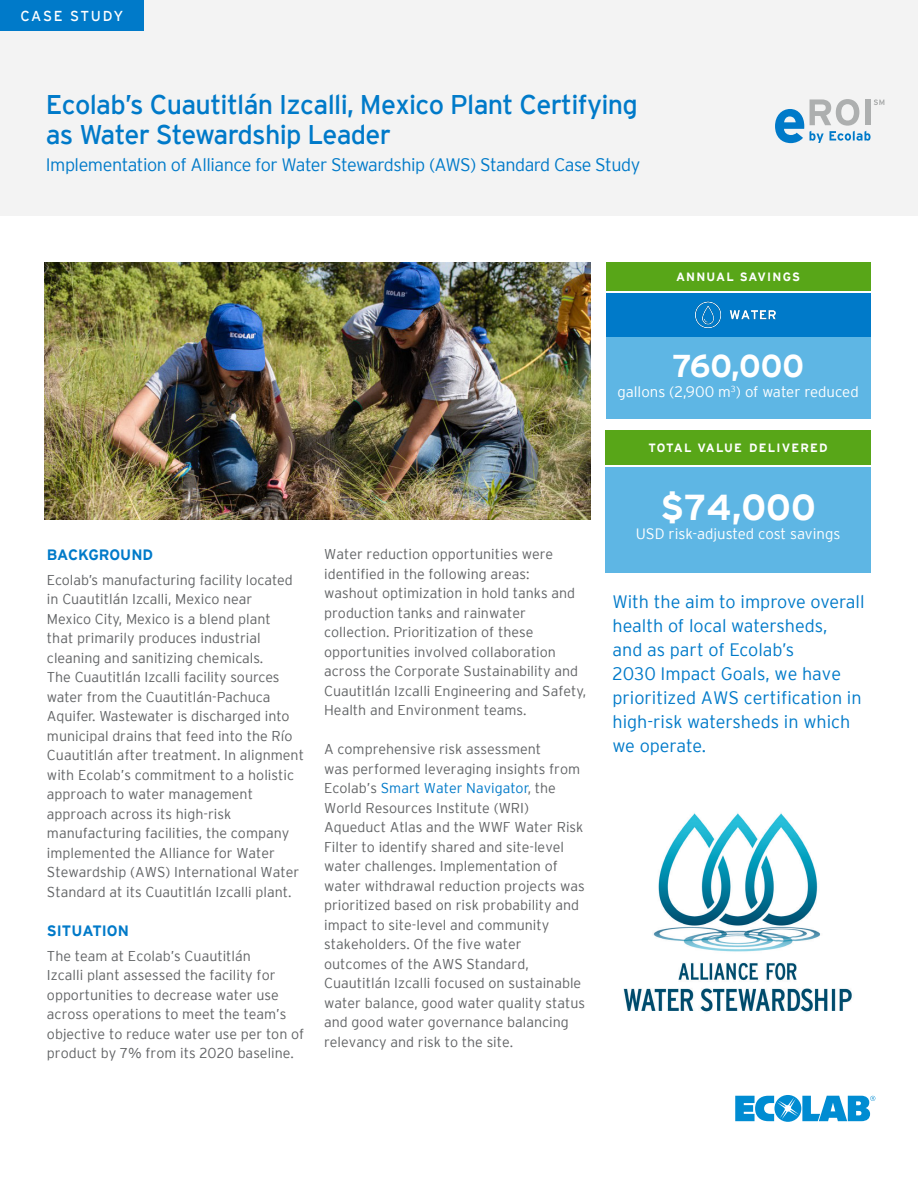
<style>
.page{position:relative;width:918px;height:1188px;background:#fff}
.page>*{position:absolute;margin:0;border:0;box-sizing:border-box;transform-origin:0 0}
.t1{font:700 36px "Interstate";color:#fff}
.t2{font:700 31.5px "Interstate";color:#fff}
.t3{font:27px/30px "Interstate";letter-spacing:-.025em;color:#007ac9}
.t4{font:300 18px/24px "Interstate";color:#007ac9}
.t5{font:300 18px "Interstate";letter-spacing:-.025em;color:#007ac9}
.t6{font:300 15px "Interstate";color:#fff}
.t7{font:700 15px "Interstate";color:#007ac9}
.t8{font:14.4px "Interstate";letter-spacing:.11em;color:#fff}
.t9{font:300 14.25px/19.5px "Interstate";color:#616365}
.t10{font:700 12px "Interstate";letter-spacing:.1em;color:#fff}
.s1{color:#007ac9}
</style>
<div class="page">
<div style="left:0;top:0;width:918px;height:216px;background:#f3f3f3"></div>
<svg style="left:775px;top:109px;width:29px;height:34px"></svg>
<svg style="left:810px;top:99px;width:74px;height:44px"></svg>
<svg style="left:735px;top:1095px;width:140px;height:27px"></svg>
<div style="left:0;top:0;width:144px;height:30px;background:#007ac9"></div>
<div style="left:606px;top:294px;width:265px;height:124px;background:#5eb6e4"></div>
<div style="left:605px;top:467px;width:266px;height:105px;background:#5eb6e4"></div>
<div style="left:606px;top:262px;width:265px;height:29px;background:#58a618"></div>
<div style="left:605px;top:430px;width:266px;height:34px;background:#58a618"></div>
<div style="left:606px;top:294px;width:265px;height:43px;background:#007ac9"></div>
<img style="left:623px;top:813px;width:229px;height:199px">
<img style="left:694px;top:301px;width:82px;height:28px">
<img style="left:44px;top:262px;width:547px;height:258px">
<p class="t8" style="left:20px;top:8px;width:105px">CASE STUDY</p>
<p class="t3" style="left:46px;top:89px;width:594px">Ecolab’s Cuautitlán Izcalli, Mexico Plant Certifying as Water Stewardship Leader</p>
<p class="t5" style="left:46px;top:154px;width:596px">Implementation of Alliance for Water Stewardship (AWS) Standard Case Study</p>
<p class="t10" style="left:676px;top:270px;width:125px">ANNUAL SAVINGS</p>
<p class="t2" style="left:672px;top:349px;width:134px">760,000</p>
<p class="t6" style="left:617px;top:383px;width:243px">gallons (2,900 m<sup>3</sup>) of water reduced</p>
<p class="t7" style="left:47px;top:546px;width:108px">BACKGROUND</p>
<p class="t9" style="left:47px;top:570px;width:259px">Ecolab’s manufacturing facility located in Cuautitlán Izcalli, Mexico near<br>Mexico City, Mexico is a blend plant<br>that primarily produces industrial cleaning and sanitizing chemicals.<br>The Cuautitlán Izcalli facility sources water from the Cuautitlán-Pachuca Aquifer. Wastewater is discharged into municipal drains that feed into the Río Cuautitlán after treatment. In alignment with Ecolab’s commitment to a holistic approach to water management approach across its high-risk manufacturing facilities, the company implemented the Alliance for Water Stewardship (AWS) International Water Standard at its Cuautitlán Izcalli plant.</p>
<p class="t7" style="left:47px;top:922px;width:83px">SITUATION</p>
<p class="t9" style="left:47px;top:946px;width:259px">The team at Ecolab’s Cuautitlán<br>Izcalli plant assessed the facility for opportunities to decrease water use across operations to meet the team’s objective to reduce water use per ton of product by 7% from its 2020 baseline.</p>
<p class="t9" style="left:324px;top:544px;width:264px">Water reduction opportunities were identified in the following areas: washout optimization in hold tanks and production tanks and rainwater collection. Prioritization of these opportunities involved collaboration across the Corporate Sustainability and Cuautitlán Izcalli Engineering and Safety, Health and Environment teams.</p>
<p class="t9" style="left:324px;top:739px;width:262px">A comprehensive risk assessment<br>was performed leveraging insights from Ecolab’s <span class="s1">Smart Water Navigator</span>, the World Resources Institute (WRI)<br>Aqueduct Atlas and the WWF Water Risk Filter to identify shared and site-level water challenges. Implementation of water withdrawal reduction projects was prioritized based on risk probability and impact to site-level and community stakeholders. Of the five water outcomes of the AWS Standard, Cuautitlán Izcalli focused on sustainable water balance, good water quality status and good water governance balancing relevancy and risk to the site.</p>
<p class="t10" style="left:648px;top:441px;width:181px">TOTAL VALUE DELIVERED</p>
<p class="t1" style="left:660px;top:487px;width:157px">$74,000</p>
<p class="t6" style="left:636px;top:526px;width:206px">USD risk-adjusted cost savings</p>
<p class="t4" style="left:612px;top:590px;width:254px">With the aim to improve overall health of local watersheds,<br>and as part of Ecolab’s<br>2030 Impact Goals, we have prioritized AWS certification in high-risk watersheds in which we operate.</p>
</div>
